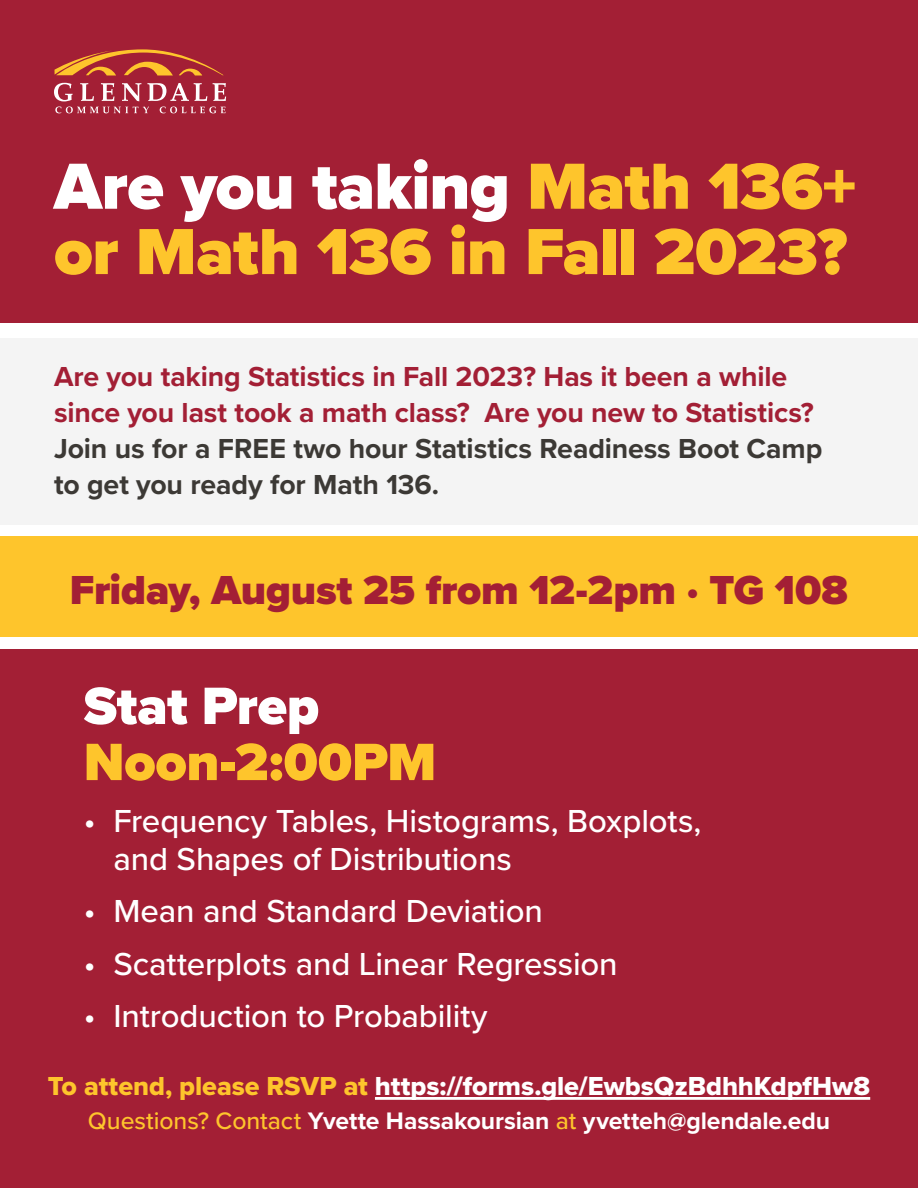
<style>
.page{position:relative;width:918px;height:1188px;background:#fff}
.page>*{position:absolute;margin:0;border:0;box-sizing:border-box;transform-origin:0 0}
.t1{font:900 67.5px/65.4px "Proxima Nova";letter-spacing:-.01em;color:#fec52c}
.t2{font:900 54.45px "Proxima Nova";letter-spacing:-.005em;color:#fec52c}
.t3{font:900 54.45px "Proxima Nova";letter-spacing:-.01em;color:#fff}
.t4{font:900 42px "Proxima Nova";letter-spacing:-.005em;color:#a31f35}
.t5{font:500 33px/37.5px "Proxima Nova";letter-spacing:-.005em;color:#fff}
.t6{font:700 28.5px/36px "Proxima Nova";letter-spacing:-.005em;color:#a31f35}
.t7{font:27px "Proxima Nova Extrabld";color:#fff}
.t8{font:700 24.75px "Proxima Nova";letter-spacing:-.005em;color:#fff}
.s1{color:#fff}
.s2{color:#3c3935}
.s3{color:#fec52c}
.s4{font-weight:500;color:#fec52c}
</style>
<div class="page">
<div style="left:0;top:650px;width:918px;height:538px;background:#a31f35"></div>
<div style="left:0;top:0;width:918px;height:322px;background:#a31f35"></div>
<div style="left:0;top:537px;width:918px;height:100px;background:#fec52c"></div>
<div style="left:0;top:338px;width:918px;height:186px;background:#f4f4f4"></div>
<hr style="left:375px;top:1097px;width:495px;height:3px;background:#fff">
<svg style="left:54px;top:49px;width:169px;height:26px"></svg>
<svg style="left:54px;top:83px;width:172px;height:30px"></svg>
<p class="t1" style="left:54px;top:153px;width:804px"><span class="s1">Are you taking</span> Math 136+ or Math 136 in Fall 2023?</p>
<p class="t6" style="left:54px;top:358px;width:770px">Are you taking Statistics in Fall 2023? Has it been a while since you last took a math class? Are you new to Statistics?<br><span class="s2">Join us for a FREE two hour Statistics Readiness Boot Camp to get you ready for Math 136.</span></p>
<p class="t4" style="left:70px;top:558px;width:780px">Friday, August 25 from 12-2pm · TG 108</p>
<p class="t3" style="left:84px;top:665px;width:237px">Stat Prep</p>
<p class="t2" style="left:84px;top:721px;width:354px">Noon-2:00PM</p>
<p class="t5" style="left:113px;top:802px;width:590px;text-indent:-30px">• Frequency Tables, Histograms, Boxplots, and Shapes of Distributions</p>
<p class="t5" style="left:84px;top:891px;width:461px">• Mean and Standard Deviation</p>
<p class="t5" style="left:84px;top:944px;width:535px">• Scatterplots and Linear Regression</p>
<p class="t5" style="left:84px;top:996px;width:405px">• Introduction to Probability</p>
<p class="t7" style="left:48px;top:1066px;width:824px"><span class="s3">To attend, please RSVP at</span> https://forms.gle/EwbsQzBdhhKdpfHw8</p>
<p class="t8" style="left:88px;top:1103px;width:744px"><span class="s4">Questions? Contact</span> Yvette Hassakoursian <span class="s4">at</span> yvetteh@glendale.edu</p>
</div>
